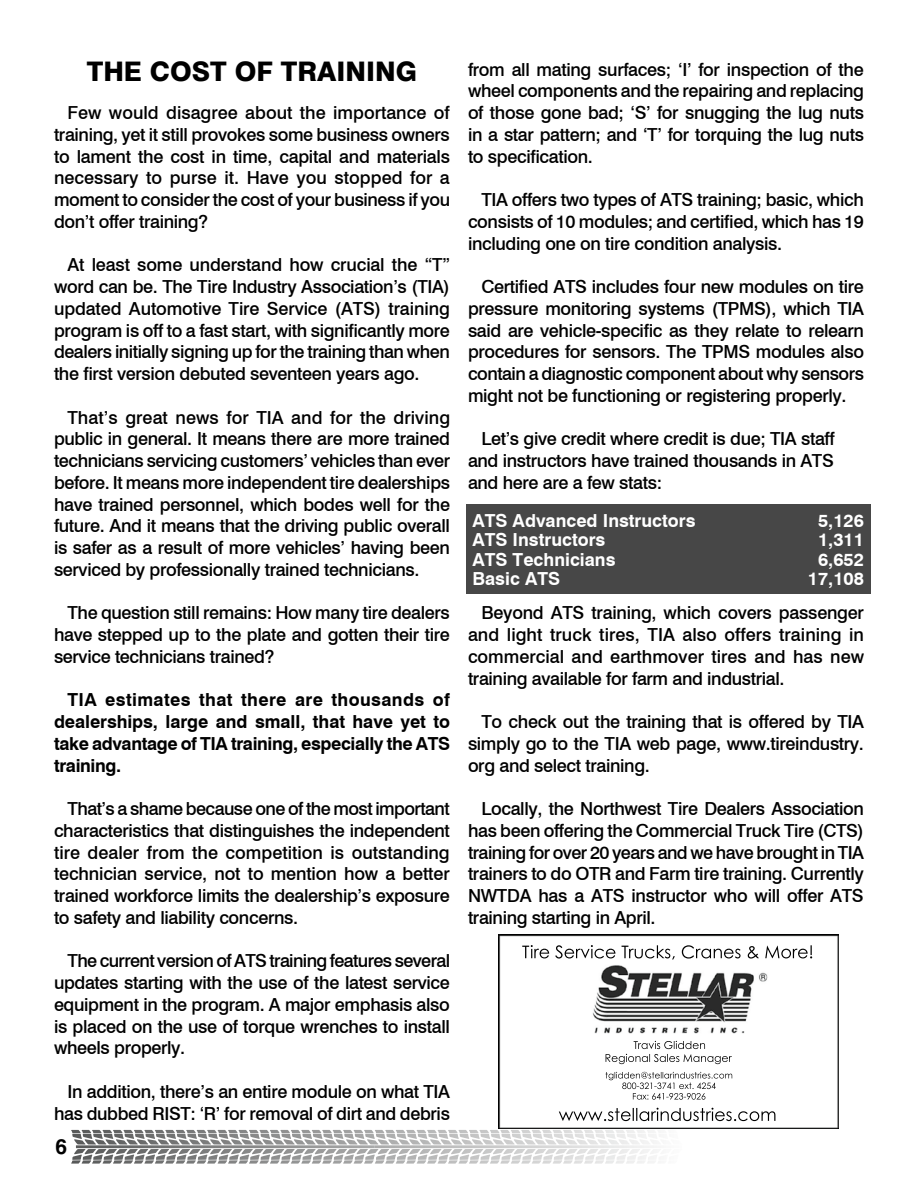
<style>
.page{position:relative;width:918px;height:1188px;background:#fff}
.page>*{position:absolute;margin:0;border:0;box-sizing:border-box;transform-origin:0 0}
.t1{font:800 27px "Swiss 721 BT";color:#000}
.t2{font:700 21px "Helvetica";color:#000}
.t3{font:500 18px/21.8px "Swiss 721 BT";letter-spacing:-.02em;color:#000;text-align:justify}
.t4{font:700 18px/21.8px "Swiss 721 BT";letter-spacing:-.02em;color:#000;text-align:justify}
.t5{font:700 18px "Swiss 721 BT";color:#fff}
</style>
<div class="page">
<svg style="left:71px;top:1130px;width:583px;height:34px"></svg>
<div style="left:466px;top:505px;width:405px;height:89px;background:#474747"></div>
<img style="left:499px;top:934px;width:340px;height:194px">
<h1 class="t1" style="left:87px;top:55px;width:332px">THE COST OF TRAINING</h1>
<p class="t3" style="left:54px;top:102px;width:398px;text-indent:14px">Few would disagree about the importance of training, yet it still provokes some business owners to lament the cost in time, capital and materials necessary to purse it. Have you stopped for a moment to consider the cost of your business if you don’t offer training?</p>
<p class="t3" style="left:54px;top:254px;width:398px;text-indent:14px">At least some understand how crucial the “T” word can be. The Tire Industry Association’s (TIA) updated Automotive Tire Service (ATS) training program is off to a fast start, with significantly more dealers initially signing up for the training than when the first version debuted seventeen years ago.</p>
<p class="t3" style="left:54px;top:406px;width:398px;text-indent:14px">That’s great news for TIA and for the driving public in general. It means there are more trained technicians servicing customers’ vehicles than ever before. It means more independent tire dealerships have trained personnel, which bodes well for the future. And it means that the driving public overall is safer as a result of more vehicles’ having been serviced by professionally trained technicians.</p>
<p class="t3" style="left:54px;top:602px;width:397px;text-indent:14px">The question still remains: How many tire dealers have stepped up to the plate and gotten their tire service technicians trained?</p>
<p class="t4" style="left:54px;top:689px;width:398px;text-indent:14px">TIA estimates that there are thousands of dealerships, large and small, that have yet to take advantage of TIA training, especially the ATS training.</p>
<p class="t3" style="left:54px;top:798px;width:397px;text-indent:14px">That’s a shame because one of the most important characteristics that distinguishes the independent tire dealer from the competition is outstanding technician service, not to mention how a better trained workforce limits the dealership’s exposure to safety and liability concerns.</p>
<p class="t3" style="left:54px;top:950px;width:398px;text-indent:14px">The current version of ATS training features several updates starting with the use of the latest service equipment in the program. A major emphasis also is placed on the use of torque wrenches to install wheels properly.</p>
<p class="t3" style="left:54px;top:1080px;width:398px;text-align:right">In addition, there’s an entire module on what TIA has dubbed RIST: ‘R’ for removal of dirt and debris</p>
<p class="t2" style="left:56px;top:1134px;width:13px">6</p>
<p class="t3" style="left:468px;top:58px;width:398px">from all mating surfaces; ‘I’ for inspection of the wheel components and the repairing and replacing of those gone bad; ‘S’ for snugging the lug nuts in a star pattern; and ‘T’ for torquing the lug nuts to specification.</p>
<p class="t3" style="left:468px;top:189px;width:397px;text-indent:14px">TIA offers two types of ATS training; basic, which consists of 10 modules; and certified, which has 19 including one on tire condition analysis.</p>
<p class="t3" style="left:468px;top:276px;width:398px;text-indent:14px">Certified ATS includes four new modules on tire pressure monitoring systems (TPMS), which TIA said are vehicle-specific as they relate to relearn procedures for sensors. The TPMS modules also contain a diagnostic component about why sensors might not be functioning or registering properly.</p>
<p class="t3" style="left:468px;top:428px;width:368px;text-indent:14px">Let’s give credit where credit is due; TIA staff and instructors have trained thousands in ATS and here are a few stats:</p>
<p class="t5" style="left:472px;top:509px;width:225px">ATS Advanced Instructors</p>
<p class="t5" style="left:818px;top:509px;width:47px">5,126</p>
<p class="t5" style="left:472px;top:529px;width:134px">ATS Instructors</p>
<p class="t5" style="left:818px;top:529px;width:47px">1,311</p>
<p class="t5" style="left:472px;top:548px;width:145px">ATS Technicians</p>
<p class="t5" style="left:818px;top:548px;width:47px">6,652</p>
<p class="t5" style="left:472px;top:568px;width:89px">Basic ATS</p>
<p class="t5" style="left:808px;top:568px;width:58px">17,108</p>
<p class="t3" style="left:468px;top:602px;width:398px;text-indent:14px">Beyond ATS training, which covers passenger and light truck tires, TIA also offers training in commercial and earthmover tires and has new training available for farm and industrial.</p>
<p class="t3" style="left:468px;top:711px;width:397px;text-indent:14px">To check out the training that is offered by TIA simply go to the TIA web page, www.tireindustry. org and select training.</p>
<p class="t3" style="left:468px;top:798px;width:398px;text-indent:14px">Locally, the Northwest Tire Dealers Association has been offering the Commercial Truck Tire (CTS) training for over 20 years and we have brought in TIA trainers to do OTR and Farm tire training. Currently NWTDA has a ATS instructor who will offer ATS training starting in April.</p>
</div>
